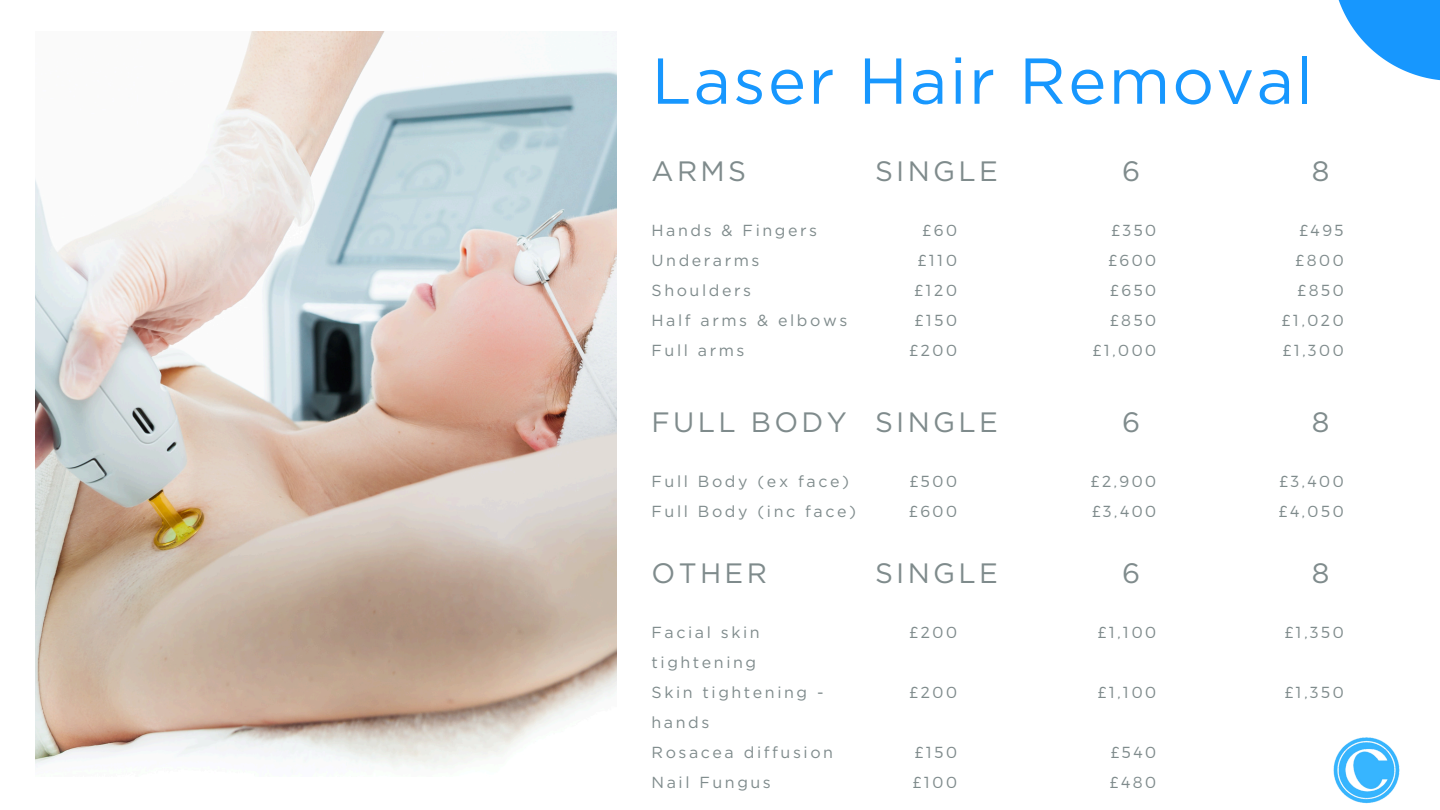
<style>
.page{position:relative;width:1440px;height:810px;background:#fff}
.page>*{position:absolute;margin:0;border:0;box-sizing:border-box;transform-origin:0 0}
.t1{font:64.7px "Gotham";letter-spacing:.035em;color:#1797fe}
.t2{font:28px "Gotham";letter-spacing:.12em;color:#7f8b8c}
.t3{font:16px/30px "Gotham";letter-spacing:.16em;color:#7f8b8c}
.t4{font:300 16px "Montserrat";letter-spacing:.16em;color:#7f8b8c}
</style>
<div class="page">
<img style="left:36px;top:32px;width:580px;height:734px">
<svg style="left:1338px;top:0;width:102px;height:81px"></svg>
<img style="left:1333px;top:737px;width:67px;height:67px">
<h1 class="t1" style="left:652px;top:42px;width:663px">Laser Hair Removal</h1>
<p class="t2" style="left:652px;top:154px;width:96px">ARMS</p>
<p class="t2" style="left:875px;top:154px;width:124px">SINGLE</p>
<p class="t2" style="left:1122px;top:154px;width:20px">6</p>
<p class="t2" style="left:1312px;top:154px;width:19px">8</p>
<h2 class="t3" style="left:652px;top:215px;width:167px">Hands &amp; Fingers</h2>
<h2 class="t3" style="left:652px;top:245px;width:109px">Underarms</h2>
<p class="t3" style="left:652px;top:275px;width:101px">Shoulders</p>
<p class="t3" style="left:652px;top:305px;width:197px">Half arms &amp; elbows</p>
<p class="t3" style="left:652px;top:335px;width:94px">Full arms</p>
<p class="t4" style="left:923px;top:220px;width:36px">£60</p>
<p class="t4" style="left:918px;top:250px;width:41px">£110</p>
<p class="t4" style="left:915px;top:280px;width:44px">£120</p>
<p class="t4" style="left:915px;top:310px;width:44px">£150</p>
<p class="t4" style="left:910px;top:340px;width:49px">£200</p>
<p class="t4" style="left:1112px;top:220px;width:46px">£350</p>
<p class="t4" style="left:1108px;top:250px;width:49px">£600</p>
<p class="t4" style="left:1110px;top:280px;width:47px">£650</p>
<p class="t4" style="left:1110px;top:310px;width:48px">£850</p>
<p class="t4" style="left:1093px;top:340px;width:65px">£1,000</p>
<p class="t4" style="left:1299px;top:220px;width:46px">£495</p>
<p class="t4" style="left:1296px;top:250px;width:50px">£800</p>
<p class="t4" style="left:1297px;top:280px;width:48px">£850</p>
<p class="t4" style="left:1282px;top:310px;width:63px">£1,020</p>
<p class="t4" style="left:1283px;top:340px;width:62px">£1,300</p>
<p class="t2" style="left:652px;top:405px;width:197px">FULL BODY</p>
<p class="t2" style="left:875px;top:405px;width:124px">SINGLE</p>
<p class="t2" style="left:1122px;top:405px;width:20px">6</p>
<p class="t2" style="left:1312px;top:405px;width:19px">8</p>
<h2 class="t3" style="left:652px;top:466px;width:199px">Full Body (ex face)</h2>
<h2 class="t3" style="left:652px;top:496px;width:206px">Full Body (inc face)</h2>
<p class="t4" style="left:910px;top:471px;width:49px">£500</p>
<p class="t4" style="left:909px;top:501px;width:49px">£600</p>
<p class="t4" style="left:1091px;top:471px;width:67px">£2,900</p>
<p class="t4" style="left:1092px;top:501px;width:66px">£3,400</p>
<p class="t4" style="left:1280px;top:471px;width:66px">£3,400</p>
<p class="t4" style="left:1279px;top:501px;width:66px">£4,050</p>
<p class="t2" style="left:652px;top:556px;width:117px">OTHER</p>
<p class="t2" style="left:875px;top:556px;width:124px">SINGLE</p>
<p class="t2" style="left:1122px;top:556px;width:20px">6</p>
<p class="t2" style="left:1312px;top:556px;width:19px">8</p>
<h2 class="t3" style="left:652px;top:617px;width:110px">Facial skin tightening</h2>
<h2 class="t3" style="left:652px;top:677px;width:174px">Skin tightening - hands</h2>
<p class="t3" style="left:652px;top:737px;width:183px">Rosacea diffusion</p>
<p class="t3" style="left:652px;top:767px;width:121px">Nail Fungus</p>
<p class="t4" style="left:910px;top:622px;width:49px">£200</p>
<p class="t4" style="left:910px;top:682px;width:49px">£200</p>
<p class="t4" style="left:915px;top:742px;width:44px">£150</p>
<p class="t4" style="left:913px;top:772px;width:46px">£100</p>
<p class="t4" style="left:1098px;top:622px;width:60px">£1,100</p>
<p class="t4" style="left:1098px;top:682px;width:60px">£1,100</p>
<p class="t4" style="left:1111px;top:742px;width:47px">£540</p>
<p class="t4" style="left:1110px;top:772px;width:48px">£480</p>
<p class="t4" style="left:1285px;top:622px;width:60px">£1,350</p>
<p class="t4" style="left:1285px;top:682px;width:60px">£1,350</p>
</div>
